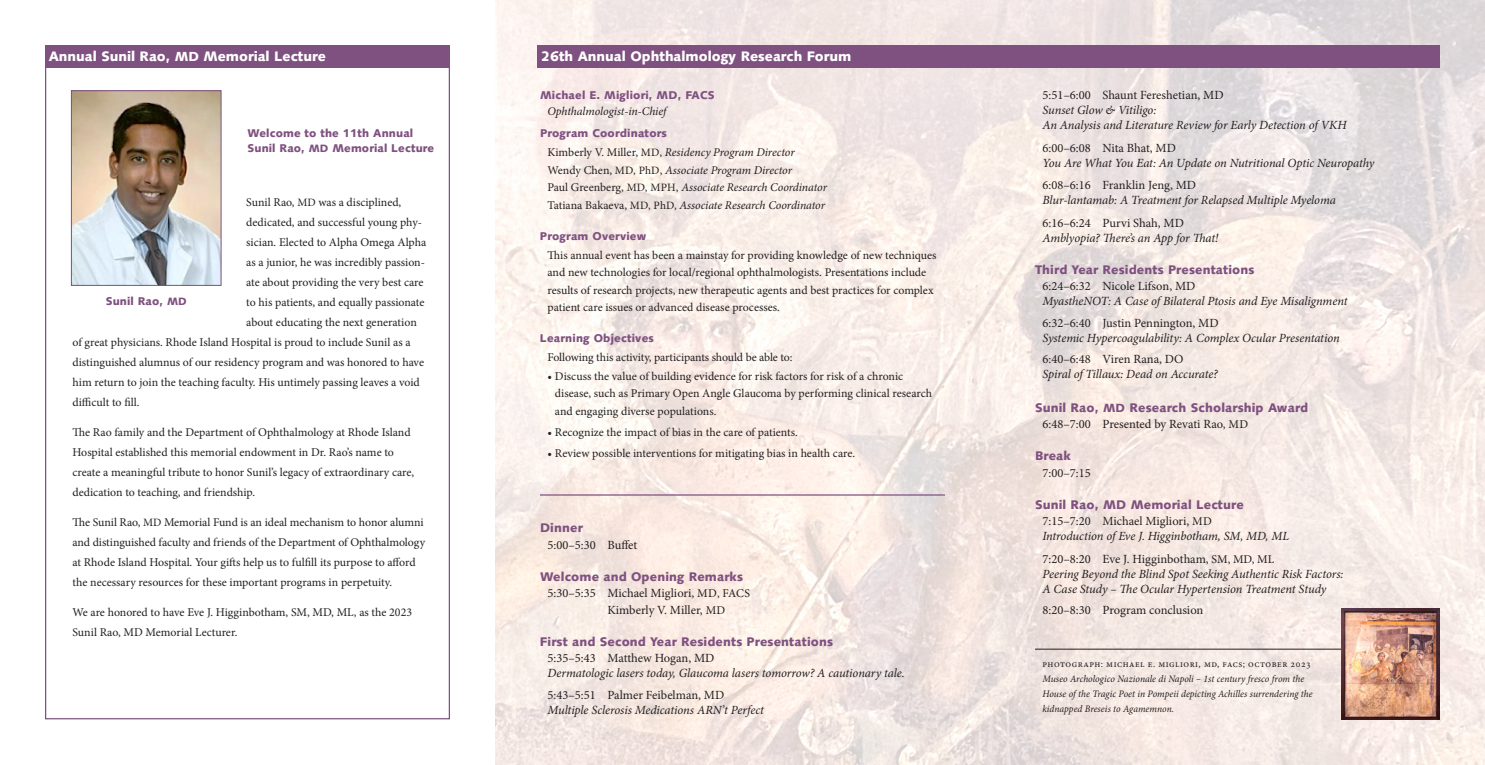
<style>
.page{position:relative;width:1485px;height:765px;background:#fff}
.page>*{position:absolute;margin:0;border:0;box-sizing:border-box;transform-origin:0 0}
.Heading_1{font:900 13.75px "Syntax";color:#fff}
.Text_10_12{font:italic 12.5px/15px "Minion Pro";letter-spacing:-.01em;color:#231f20}
.Heading_2{font:900 12.5px "Syntax";letter-spacing:.01em;color:#7f5180}
.Text_10_12-2{font:12.5px/16.2px "Minion Pro";color:#231f20}
.Text_10_12-3{font:11.88px/20px "Minion Pro";letter-spacing:-.005em;color:#231f20}
.Text_9_12{font:11.88px/17.5px "Minion Pro";letter-spacing:-.005em;color:#231f20}
.Text_9_12-2{font:italic 11.88px/17.5px "Minion Pro";letter-spacing:-.01em;color:#231f20}
.Text_10_15{font:11.88px "Minion Pro";letter-spacing:-.01em;color:#231f20}
.Text_10_12-4{font:italic 11.88px "Minion Pro";letter-spacing:-.005em;color:#231f20}
.Heading_3{font:900 11.25px "Syntax";letter-spacing:.015em;color:#7f5180}
.Heading_2-2{font:900 11.25px/15px "Syntax";letter-spacing:.01em;color:#7f5180}
.Text_9_12-3{font:italic 10px/15px "Minion Pro";color:#231f20;scale:.96 1}
.Text_9_12-4{font:10px "Minion Pro";letter-spacing:.05em;color:#231f20}
.s1{font-size:13.12px}
.s2{font-size:10.62px}
.s3{font-size:11.25px}
.s4{font-style:normal}
.s5{font-style:normal;font-size:11.25px}
.s6{font-size:11.88px}
.s7{font-style:normal;font-size:11.88px}
</style>
<div class="page">
<img style="left:495px;top:0;width:990px;height:765px">
<div style="left:538px;top:45px;width:902px;height:23px;background:#7f5180"></div>
<div style="left:45px;top:45px;width:405px;height:23px;background:#7f5180"></div>
<hr style="left:540px;top:494px;width:405px;height:2px;background:#7f5180">
<img style="left:73px;top:93px;width:146px;height:191px">
<div style="left:71px;top:91px;width:150px;height:195px;border:1px solid #7f5180"></div>
<hr style="left:1035px;top:649px;width:405px;height:1px;background:#231f20">
<img style="left:1342px;top:608px;width:98px;height:112px">
<p class="Heading_1" style="left:49px;top:48px;width:279px">Annual Sunil Rao, <span class="s1">MD</span> Memorial Lecture</p>
<p class="Heading_2-2" style="left:248px;top:126px;width:188px">Welcome to the 11th Annual<br>Sunil Rao, <span class="s2">MD</span> Memorial Lecture</p>
<p class="Text_10_12-3" style="left:246px;top:192px;width:157px">Sunil Rao, <span class="s3">MD</span> was a disciplined,</p>
<p class="Text_10_12-3" style="left:246px;top:212px;width:177px">dedicated, and successful young phy-</p>
<p class="Text_10_12-3" style="left:246px;top:232px;width:182px">sician. Elected to Alpha Omega Alpha</p>
<p class="Text_10_12-3" style="left:246px;top:252px;width:180px">as a junior, he was incredibly passion-</p>
<p class="Text_10_12-3" style="left:246px;top:272px;width:179px">ate about providing the very best care</p>
<p class="Text_10_12-3" style="left:246px;top:292px;width:180px">to his patients, and equally passionate</p>
<p class="Text_10_12-3" style="left:246px;top:312px;width:172px">about educating the next generation</p>
<p class="Text_10_12-3" style="left:72px;top:332px;width:340px">of great physicians. Rhode Island Hospital is proud to include Sunil as a</p>
<p class="Text_10_12-3" style="left:72px;top:352px;width:353px">distinguished alumnus of our residency program and was honored to have</p>
<p class="Text_10_12-3" style="left:72px;top:372px;width:349px">him return to join the teaching faculty. His untimely passing leaves a void</p>
<p class="Text_10_12-3" style="left:72px;top:392px;width:68px">difficult to fill.</p>
<p class="Text_10_12-3" style="left:72px;top:422px;width:343px">The Rao family and the Department of Ophthalmology at Rhode Island Hospital established this memorial endowment in Dr. Rao’s name to create a meaningful tribute to honor Sunil’s legacy of extraordinary care, dedication to teaching, and friendship.</p>
<p class="Text_10_12-3" style="left:72px;top:512px;width:354px">The Sunil Rao, <span class="s3">MD</span> Memorial Fund is an ideal mechanism to honor alumni and distinguished faculty and friends of the Department of Ophthalmology at Rhode Island Hospital. Your gifts help us to fulfill its purpose to afford the necessary resources for these important programs in perpetuity.</p>
<p class="Text_10_12-3" style="left:72px;top:602px;width:341px">We are honored to have Eve J. Higginbotham, SM, MD, ML, as the 2023<br>Sunil Rao, MD Memorial Lecturer.</p>
<p class="Heading_2-2" style="left:106px;top:294px;width:83px">Sunil Rao, <span class="s2">MD</span></p>
<p class="Heading_1" style="left:541px;top:48px;width:312px">26th Annual Ophthalmology Research Forum</p>
<p class="Heading_3" style="left:540px;top:88px;width:176px">Michael E. Migliori, MD, FACS</p>
<p class="Text_10_12-4" style="left:548px;top:103px;width:120px">Ophthalmologist-in-Chief</p>
<p class="Heading_3" style="left:540px;top:127px;width:129px">Program Coordinators</p>
<p class="Text_9_12-2" style="left:547px;top:144px;width:281px"><span class="s4">Kimberly V. Miller,</span> <span class="s5">MD</span><span class="s4">,</span> Residency Program Director <span class="s4">Wendy Chen,</span> <span class="s5">MD, PhD</span><span class="s4">,</span> Associate Program Director<br><span class="s4">Paul Greenberg,</span> <span class="s5">MD, MPH</span><span class="s4">,</span> Associate Research Coordinator <span class="s4">Tatiana Bakaeva,</span> <span class="s5">MD, PhD,</span> Associate Research Coordinator</p>
<p class="Heading_3" style="left:540px;top:229px;width:108px">Program Overview</p>
<p class="Text_9_12" style="left:547px;top:246px;width:391px">This annual event has been a mainstay for providing knowledge of new techniques and new technologies for local/regional ophthalmologists. Presentations include results of research projects, new therapeutic agents and best practices for complex patient care issues or advanced disease processes.</p>
<p class="Heading_3" style="left:540px;top:332px;width:115px">Learning Objectives</p>
<p class="Text_10_15" style="left:547px;top:349px;width:247px">Following this activity, participants should be able to:</p>
<p class="Text_9_12" style="left:555px;top:367px;width:379px;text-indent:-8px">• Discuss the value of building evidence for risk factors for risk of a chronic disease, such as Primary Open Angle Glaucoma by performing clinical research and engaging diverse populations.</p>
<p class="Text_9_12" style="left:547px;top:424px;width:252px">• Recognize the impact of bias in the care of patients.</p>
<p class="Text_9_12" style="left:547px;top:445px;width:309px">• Review possible interventions for mitigating bias in health care.</p>
<p class="Heading_2" style="left:540px;top:521px;width:44px">Dinner</p>
<p class="Text_10_12-2" style="left:548px;top:536px;width:91px">5:00–5:30 Buffet</p>
<p class="Heading_2" style="left:540px;top:569px;width:205px">Welcome and Opening Remarks</p>
<p class="Text_10_12-2" style="left:607px;top:585px;width:144px;text-indent:-60px">5:30–5:35 Michael Migliori, <span class="s6">MD</span><span class="s3">,</span> <span class="s6">FACS<br></span>Kimberly V. Miller, <span class="s6">MD</span></p>
<p class="Heading_2" style="left:540px;top:634px;width:295px">First and Second Year Residents Presentations</p>
<p class="Text_10_12" style="left:547px;top:651px;width:359px"><span class="s4">5:35–5:43 Matthew Hogan, MD<br></span>Dermatologic lasers today, Glaucoma lasers tomorrow? A cautionary tale.</p>
<p class="Text_10_12" style="left:547px;top:687px;width:218px"><span class="s4">5:43–5:51 Palmer Feibelman, MD<br></span>Multiple Sclerosis Medications ARN’t Perfect</p>
<p class="Text_10_12" style="left:1042px;top:88px;width:306px"><span class="s4">5:51–6:00 Shaunt Fereshetian, MD<br></span>Sunset Glow &amp; Vitiligo:<br>An Analysis and Literature Review for Early Detection of VKH</p>
<p class="Text_10_12" style="left:1042px;top:140px;width:333px"><span class="s4">6:00–6:08 Nita Bhat, MD<br></span>You Are What You Eat: An Update on Nutritional Optic Neuropathy</p>
<p class="Text_10_12" style="left:1043px;top:178px;width:295px"><span class="s4">6:08–6:16 Franklin Jeng, MD<br></span>Blur-lantamab: A Treatment for Relapsed Multiple Myeloma</p>
<p class="Text_10_12" style="left:1043px;top:215px;width:177px"><span class="s4">6:16–6:24 Purvi Shah, MD<br></span>Amblyopia? There’s an App for That!</p>
<p class="Heading_2" style="left:1035px;top:262px;width:221px">Third Year Residents Presentations</p>
<p class="Text_10_12" style="left:1043px;top:279px;width:307px"><span class="s4">6:24–6:32 Nicole Lifson, MD<br></span>MyastheNOT: A Case of Bilateral Ptosis and Eye Misalignment</p>
<p class="Text_10_12" style="left:1043px;top:315px;width:299px"><span class="s4">6:32–6:40 Justin Pennington, MD<br></span>Systemic Hypercoagulability: A Complex Ocular Presentation</p>
<p class="Text_10_12" style="left:1043px;top:351px;width:177px"><span class="s4">6:40–6:48 Viren Rana, DO<br></span>Spiral of Tillaux: Dead on Accurate?</p>
<p class="Heading_2" style="left:1035px;top:400px;width:275px">Sunil Rao, <span class="s6">MD</span> Research Scholarship Award</p>
<p class="Text_10_12-2" style="left:1043px;top:416px;width:207px">6:48–7:00 Presented by Revati Rao, <span class="s6">MD</span></p>
<p class="Heading_2" style="left:1035px;top:449px;width:37px">Break</p>
<p class="Text_10_12-2" style="left:1043px;top:465px;width:50px">7:00–7:15</p>
<p class="Heading_2" style="left:1035px;top:497px;width:210px">Sunil Rao, MD Memorial Lecture</p>
<p class="Text_10_12" style="left:1043px;top:514px;width:248px"><span class="s4">7:15–7:20 Michael Migliori,</span> <span class="s7">MD<br></span>Introduction of Eve J. Higginbotham, SM, MD, ML</p>
<p class="Text_10_12" style="left:1043px;top:551px;width:302px"><span class="s4">7:20–8:20 Eve J. Higginbotham,</span> <span class="s7">SM, MD, ML<br></span>Peering Beyond the Blind Spot Seeking Authentic Risk Factors:<br>A Case Study – The Ocular Hypertension Treatment Study</p>
<p class="Text_10_12-2" style="left:1043px;top:602px;width:162px">8:20–8:30 Program conclusion</p>
<p class="Text_9_12-4" style="left:1042px;top:657px;width:270px">photograph: michael e. migliori, md, facs; october 2023</p>
<p class="Text_9_12-3" style="left:1042px;top:671px;width:283px">Museo Archologico Nazionale di Napoli – 1st century fresco from the<br>House of the Tragic Poet in Pompeii depicting Achilles surrendering the kidnapped Breseis to Agamemnon.</p>
</div>
